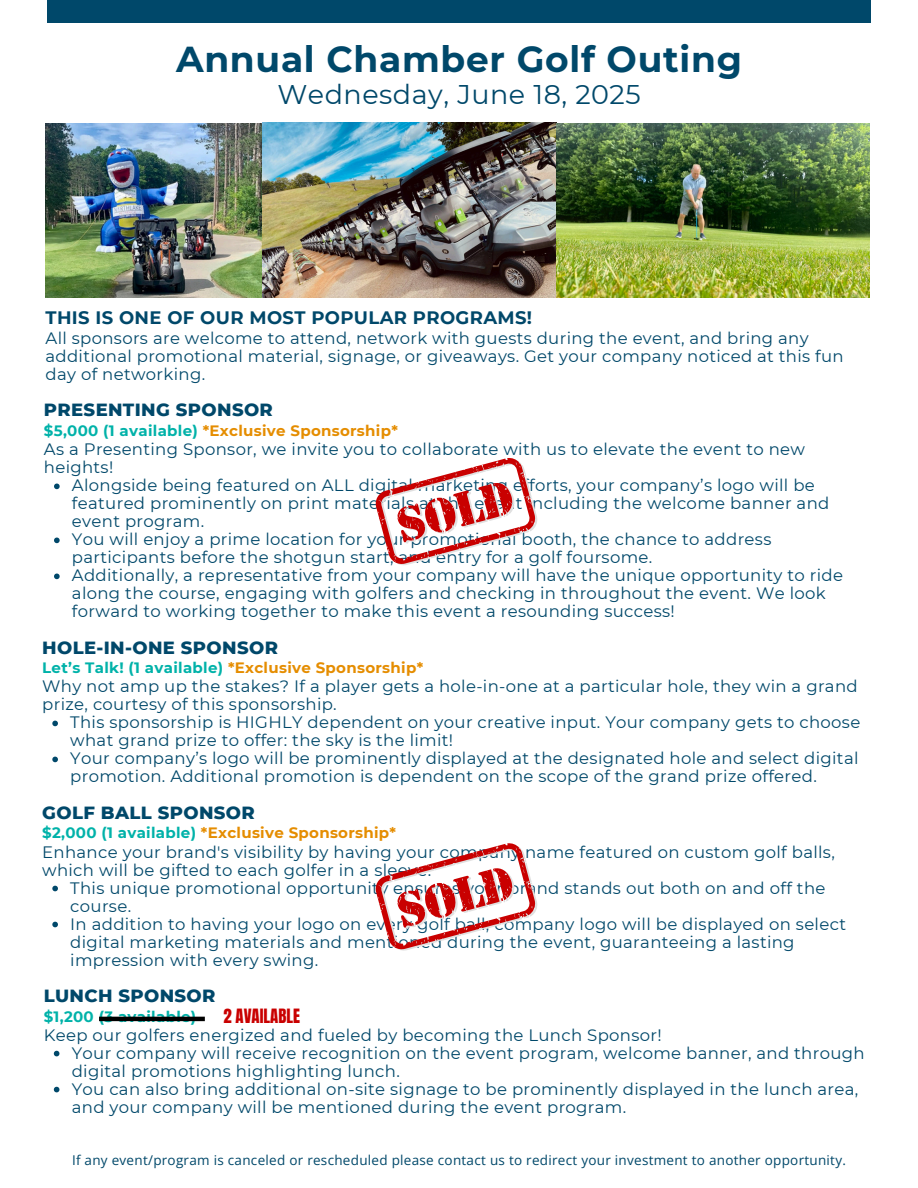
<style>
.page{position:relative;width:918px;height:1188px;background:#fff}
.page>*{position:absolute;margin:0;border:0;box-sizing:border-box;transform-origin:0 0}
.t1{font:700 36px "Montserrat";letter-spacing:.02em;color:#00486a}
.t2{font:27px "Montserrat";letter-spacing:.02em;color:#00486a}
.t3{font:800 18px "Montserrat";letter-spacing:.02em;color:#00486a}
.t4{font:700 18px "Montserrat";letter-spacing:.02em;color:#00486a}
.t5{font:16.8px "Anton";color:#c90000}
.t6{font:16.5px/18px "Montserrat";letter-spacing:.02em;color:#00486a}
.t7{font:700 15px "Montserrat";letter-spacing:.02em;color:#e58d00}
.t8{font:700 15px "Montserrat";letter-spacing:.02em;color:#00b2a9}
.t9{font:13.5px "Open Sans";letter-spacing:.02em;color:#00486a}
.s1{color:#00b2a9}
.s2{color:#e58d00}
</style>
<div class="page">
<div style="left:47px;top:0;width:824px;height:22px;background:#00486a"></div>
<img style="left:46px;top:123px;width:823px;height:174px">
<svg style="left:54px;top:484px;width:6px;height:5px"></svg>
<svg style="left:54px;top:538px;width:6px;height:5px"></svg>
<svg style="left:54px;top:574px;width:6px;height:5px"></svg>
<svg style="left:52px;top:886px;width:6px;height:5px"></svg>
<svg style="left:52px;top:922px;width:6px;height:5px"></svg>
<svg style="left:52px;top:721px;width:6px;height:5px"></svg>
<svg style="left:52px;top:757px;width:6px;height:5px"></svg>
<svg style="left:54px;top:1051px;width:5px;height:5px"></svg>
<svg style="left:54px;top:1087px;width:5px;height:5px"></svg>
<svg style="left:375px;top:458px;width:162px;height:107px"></svg>
<hr style="left:99px;top:1017px;width:106px;height:4px;background:#000">
<svg style="left:375px;top:843px;width:162px;height:108px"></svg>
<h1 class="t1" style="left:176px;top:37px;width:567px">Annual Chamber Golf Outing</h1>
<h1 class="t2" style="left:277px;top:78px;width:365px">Wednesday, June 18, 2025</h1>
<p class="t4" style="left:46px;top:307px;width:488px">THIS IS ONE OF OUR MOST POPULAR PROGRAMS!</p>
<p class="t6" style="left:46px;top:329px;width:800px">All sponsors are welcome to attend, network with guests during the event, and bring any additional promotional material, signage, or giveaways. Get your company noticed at this fun day of networking.</p>
<p class="t3" style="left:44px;top:399px;width:231px">PRESENTING SPONSOR</p>
<p class="t7" style="left:44px;top:422px;width:356px"><span class="s1">$5,000 (1 available)</span> *Exclusive Sponsorship*</p>
<p class="t6" style="left:44px;top:441px;width:763px">As a Presenting Sponsor, we invite you to collaborate with us to elevate the event to new heights!</p>
<p class="t6" style="left:72px;top:477px;width:759px">Alongside being featured on ALL digital marketing efforts, your company’s logo will be featured prominently on print materials at the event including the welcome banner and event program.</p>
<h4 class="t6" style="left:72px;top:531px;width:701px">You will enjoy a prime location for your promotional booth, the chance to address participants before the shotgun start, and entry for a golf foursome.</h4>
<h2 class="t6" style="left:72px;top:567px;width:773px">Additionally, a representative from your company will have the unique opportunity to ride along the course, engaging with golfers and checking in throughout the event. We look forward to working together to make this event a resounding success!</h2>
<p class="t3" style="left:42px;top:636px;width:237px">HOLE-IN-ONE SPONSOR</p>
<h2 class="t8" style="left:42px;top:659px;width:383px">Let’s Talk! (1 available) <span class="s2">*Exclusive Sponsorship*</span></h2>
<h2 class="t6" style="left:42px;top:678px;width:817px">Why not amp up the stakes? If a player gets a hole-in-one at a particular hole, they win a grand prize, courtesy of this sponsorship.</h2>
<h4 class="t6" style="left:70px;top:714px;width:792px">This sponsorship is HIGHLY dependent on your creative input. Your company gets to choose what grand prize to offer: the sky is the limit!</h4>
<p class="t6" style="left:70px;top:750px;width:790px">Your company’s logo will be prominently displayed at the designated hole and select digital promotion. Additional promotion is dependent on the scope of the grand prize offered.</p>
<h4 class="t3" style="left:42px;top:801px;width:214px">GOLF BALL SPONSOR</h4>
<p class="t7" style="left:42px;top:824px;width:355px"><span class="s1">$2,000 (1 available)</span> *Exclusive Sponsorship*</p>
<p class="t6" style="left:42px;top:843px;width:794px">Enhance your brand's visibility by having your company name featured on custom golf balls, which will be gifted to each golfer in a sleeve.</p>
<p class="t6" style="left:70px;top:879px;width:757px">This unique promotional opportunity ensures your brand stands out both on and off the course.</p>
<p class="t6" style="left:70px;top:915px;width:777px">In addition to having your logo on every golf ball, company logo will be displayed on select digital marketing materials and mentioned during the event, guaranteeing a lasting impression with every swing.</p>
<h4 class="t3" style="left:44px;top:984px;width:173px">LUNCH SPONSOR</h4>
<p class="t8" style="left:44px;top:1007px;width:154px">$1,200 (3 available)</p>
<p class="t6" style="left:44px;top:1026px;width:620px">Keep our golfers energized and fueled by becoming the Lunch Sponsor!</p>
<p class="t6" style="left:72px;top:1044px;width:794px">Your company will receive recognition on the event program, welcome banner, and through digital promotions highlighting lunch.</p>
<p class="t6" style="left:72px;top:1080px;width:788px">You can also bring additional on-site signage to be prominently displayed in the lunch area, and your company will be mentioned during the event program.</p>
<h2 class="t5" style="left:223px;top:1004px;width:78px">2 AVAILABLE</h2>
<h2 class="t9" style="left:72px;top:1151px;width:775px">If any event/program is canceled or rescheduled please contact us to redirect your investment to another opportunity.</h2>
</div>
